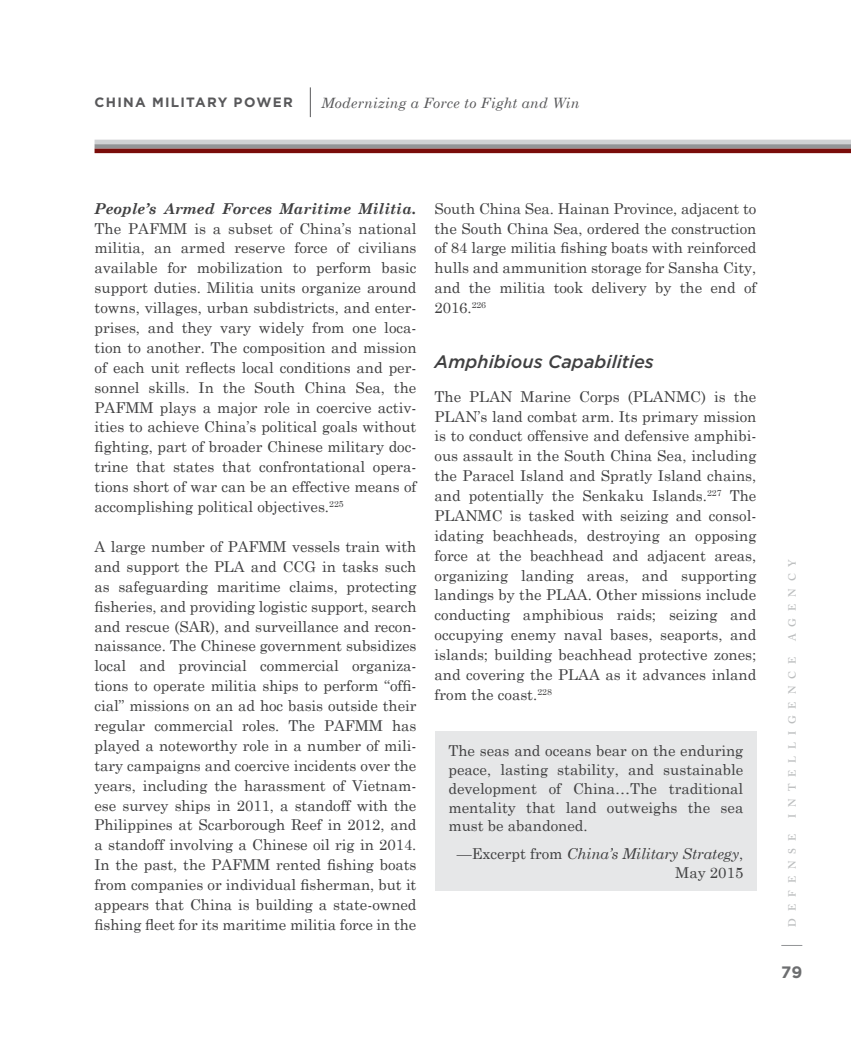
<style>
.page{position:relative;width:851px;height:1040px;background:#fff}
.page>*{position:absolute;margin:0;border:0;box-sizing:border-box;transform-origin:0 0}
.Title-Section{font:italic 500 18px "Gotham HTF";color:#404041}
.t1{font:700 16.5px "Gotham HTF";color:#6d6e70}
.Body{font:15px/20px "Century Schoolbook";letter-spacing:-.005em;color:#404041;text-align:justify}
.Body_Lead-In_Italic{font:15px/19.8px "Century Schoolbook";color:#404041;text-align:justify}
.Tone_Box_Body{font:15px/18.8px "Century Schoolbook";color:#404041;text-align:justify}
.Tone_Box_Credit{font:italic 15px/18.8px "Century Schoolbook";letter-spacing:-.01em;color:#404041;text-align:right}
.t2{font:italic 14.25px "Century Schoolbook";letter-spacing:.015em;color:#58585a}
.t3{font:700 13.5px "Gotham HTF";letter-spacing:.09em;color:#58585a}
.t4{font:600 10.5px "Adobe Caslon Pro";letter-spacing:.665em;color:#bcbebf}
.s1{font-weight:700;font-style:italic}
.s2{font-style:normal}
</style>
<div class="page">
<hr style="left:310px;top:87px;width:1px;height:30px;background:#58585a">
<svg style="left:781px;top:945px;width:21px;height:1px"></svg>
<div style="left:94px;top:144px;width:756px;height:5px;background:#939597"></div>
<hr style="left:94px;top:149px;width:756px;height:4px;background:#7a0c0a">
<hr style="left:94px;top:140px;width:756px;height:4px;background:#d0d2d4">
<div style="left:435px;top:731px;width:321px;height:160px;background:#e6e7e8"></div>
<p class="t3" style="left:94px;top:95px;width:200px">CHINA MILITARY POWER</p>
<p class="t2" style="left:321px;top:94px;width:260px">Modernizing a Force to Fight and Win</p>
<p class="Body_Lead-In_Italic" style="left:94px;top:198px;width:323px"><span class="s1">People’s Armed Forces Maritime Militia.<br></span>The PAFMM is a subset of China’s national militia, an armed reserve force of civilians available for mobilization to perform basic support duties. Militia units organize around towns, villages, urban subdistricts, and enter&shy;prises, and they vary widely from one loca&shy;tion to another. The composition and mission of each unit reflects local conditions and per&shy;sonnel skills. In the South China Sea, the PAFMM plays a major role in coercive activ&shy;ities to achieve China’s political goals without fighting, part of broader Chinese military doc&shy;trine that states that confrontational opera&shy;tions short of war can be an effective means of accomplishing political objectives.<sup>225</sup></p>
<p class="Body" style="left:94px;top:536px;width:323px">A large number of PAFMM vessels train with and support the PLA and CCG in tasks such as safeguarding maritime claims, protecting fisheries, and providing logistic support, search and rescue (SAR), and surveillance and recon&shy;naissance. The Chinese government subsidizes local and provincial commercial organiza&shy;tions to operate militia ships to perform “offi&shy;cial” missions on an ad hoc basis outside their regular commercial roles. The PAFMM has played a noteworthy role in a number of mili&shy;tary campaigns and coercive incidents over the years, including the harassment of Vietnam&shy;ese survey ships in 2011, a standoff with the Philippines at Scarborough Reef in 2012, and a standoff involving a Chinese oil rig in 2014.<br>In the past, the PAFMM rented fishing boats from companies or individual fisherman, but it appears that China is building a state-owned fishing fleet for its maritime militia force in the</p>
<p class="Body" style="left:434px;top:198px;width:323px">South China Sea. Hainan Province, adjacent to the South China Sea, ordered the construction of 84 large militia fishing boats with reinforced hulls and ammunition storage for Sansha City, and the militia took delivery by the end of 2016.<sup>226</sup></p>
<p class="Title-Section" style="left:434px;top:351px;width:221px">Amphibious Capabilities</p>
<p class="Body" style="left:434px;top:386px;width:323px">The PLAN Marine Corps (PLANMC) is the PLAN’s land combat arm. Its primary mission is to conduct offensive and defensive amphibi&shy;ous assault in the South China Sea, including the Paracel Island and Spratly Island chains, and potentially the Senkaku Islands.<sup>227</sup> The PLANMC is tasked with seizing and consol&shy;idating beachheads, destroying an opposing force at the beachhead and adjacent areas, organizing landing areas, and supporting landings by the PLAA. Other missions include conducting amphibious raids; seizing and occupying enemy naval bases, seaports, and islands; building beachhead protective zones; and covering the PLAA as it advances inland from the coast.<sup>228</sup></p>
<p class="Tone_Box_Body" style="left:448px;top:741px;width:296px">The seas and oceans bear on the enduring peace, lasting stability, and sustainable development of China…The traditional mentality that land outweighs the sea must be abandoned.</p>
<p class="Tone_Box_Credit" style="left:456px;top:843px;width:288px"><span class="s2">—Excerpt from</span> China’s Military Strategy<span class="s2">,<br>May 2015</span></p>
<p class="t4" style="left:785px;top:641px;width:83px;rotate:-90deg">AGENCY</p>
<p class="t4" style="left:785px;top:818px;width:162px;rotate:-90deg">INTELLIGENCE</p>
<p class="t4" style="left:785px;top:926px;width:94px;rotate:-90deg">DEFENSE</p>
<p class="t1" style="left:781px;top:962px;width:23px">79</p>
</div>
